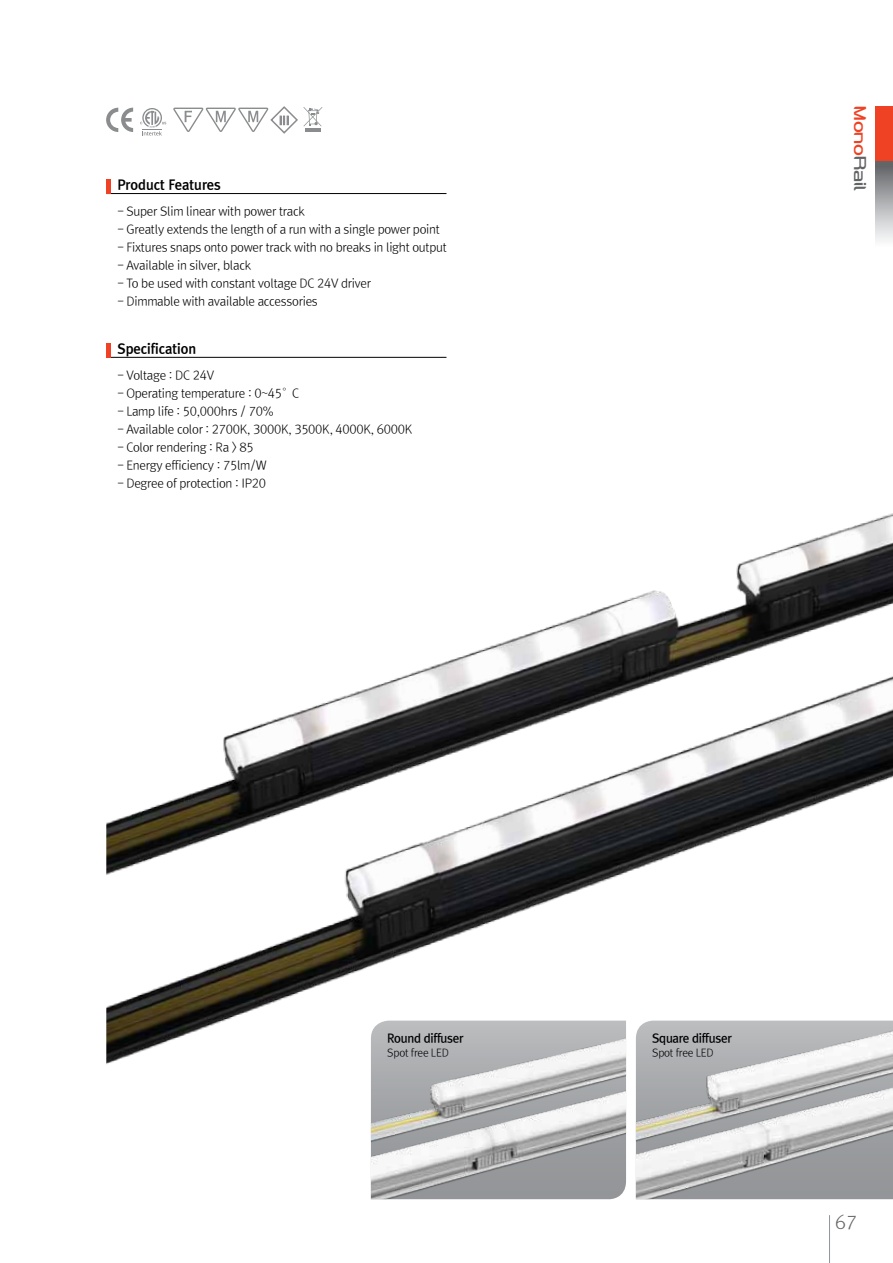
<style>
.page{position:relative;width:893px;height:1263px;background:#fff}
.page>*{position:absolute;margin:0;border:0;box-sizing:border-box;transform-origin:0 0}
.t1{font:18px "HH Feelux 2.0";color:#ef4123}
.t2{font:18px "Rix Go L";color:#636466}
.t3{font:13.5px "Rix Go EB";color:#000}
.t4{font:12px "Rix Go L";letter-spacing:-.025em;color:#000}
.t5{font:12px "Rix Go B";letter-spacing:-.025em;color:#000}
.t6{font:10.5px "Rix Go L";letter-spacing:-.025em;color:#000}
.s1{color:#636466}
</style>
<div class="page">
<hr style="left:829px;top:1215px;width:1px;height:48px;background:#939598">
<div style="left:876px;top:106px;width:17px;height:55px;background:#ef4123"></div>
<div style="left:876px;top:161px;width:17px;height:97px;background:linear-gradient(to bottom,#606265,#fff)"></div>
<img style="left:106px;top:513px;width:787px;height:558px">
<hr style="left:106px;top:357px;width:340px;height:1px;background:#000">
<div style="left:106px;top:343px;width:5px;height:15px;background:#ef4123"></div>
<hr style="left:106px;top:193px;width:340px;height:1px;background:#000">
<div style="left:106px;top:179px;width:5px;height:15px;background:#ef4123"></div>
<svg style="left:106px;top:108px;width:27px;height:24px"></svg>
<svg style="left:173px;top:106px;width:149px;height:28px"></svg>
<svg style="left:140px;top:108px;width:26px;height:27px"></svg>
<svg style="left:371px;top:1020px;width:255px;height:6px;background:#c3c5c7"></svg>
<img style="left:371px;top:1026px;width:255px;height:173px">
<img style="left:636px;top:1021px;width:257px;height:178px">
<p class="t3" style="left:117px;top:177px;width:105px">Product Features</p>
<p class="t4" style="left:117px;top:204px;width:189px">- Super Slim linear with power track</p>
<p class="t4" style="left:117px;top:222px;width:324px">- Greatly extends the length of a run with a single power point</p>
<p class="t4" style="left:117px;top:240px;width:331px">- Fixtures snaps onto power track with no breaks in light output</p>
<p class="t4" style="left:117px;top:258px;width:135px">- Available in silver, black</p>
<p class="t4" style="left:117px;top:276px;width:255px">- To be used with constant voltage DC 24V driver</p>
<p class="t4" style="left:117px;top:294px;width:202px">- Dimmable with available accessories</p>
<p class="t3" style="left:117px;top:340px;width:81px">Specification</p>
<p class="t4" style="left:117px;top:368px;width:98px">- Voltage : DC 24V</p>
<p class="t4" style="left:117px;top:386px;width:183px">- Operating temperature : 0~45°C</p>
<p class="t4" style="left:117px;top:404px;width:158px">- Lamp life : 50,000hrs / 70%</p>
<p class="t4" style="left:117px;top:422px;width:296px">- Available color : 2700K, 3000K, 3500K, 4000K, 6000K</p>
<p class="t4" style="left:117px;top:440px;width:138px">- Color rendering : Ra &gt; 85</p>
<p class="t4" style="left:117px;top:458px;width:151px">- Energy efficiency : 75lm/W</p>
<p class="t4" style="left:117px;top:476px;width:150px">- Degree of protection : IP20</p>
<h1 class="t1" style="left:869px;top:106px;width:86px;rotate:90deg">Mono<span class="s1">Rail</span></h1>
<p class="t5" style="left:387px;top:1031px;width:78px">Round diffuser</p>
<p class="t5" style="left:652px;top:1031px;width:81px">Square diffuser</p>
<p class="t6" style="left:387px;top:1047px;width:63px">Spot free LED</p>
<p class="t6" style="left:652px;top:1047px;width:63px">Spot free LED</p>
<h1 class="t2" style="left:835px;top:1212px;width:23px">67</h1>
</div>
